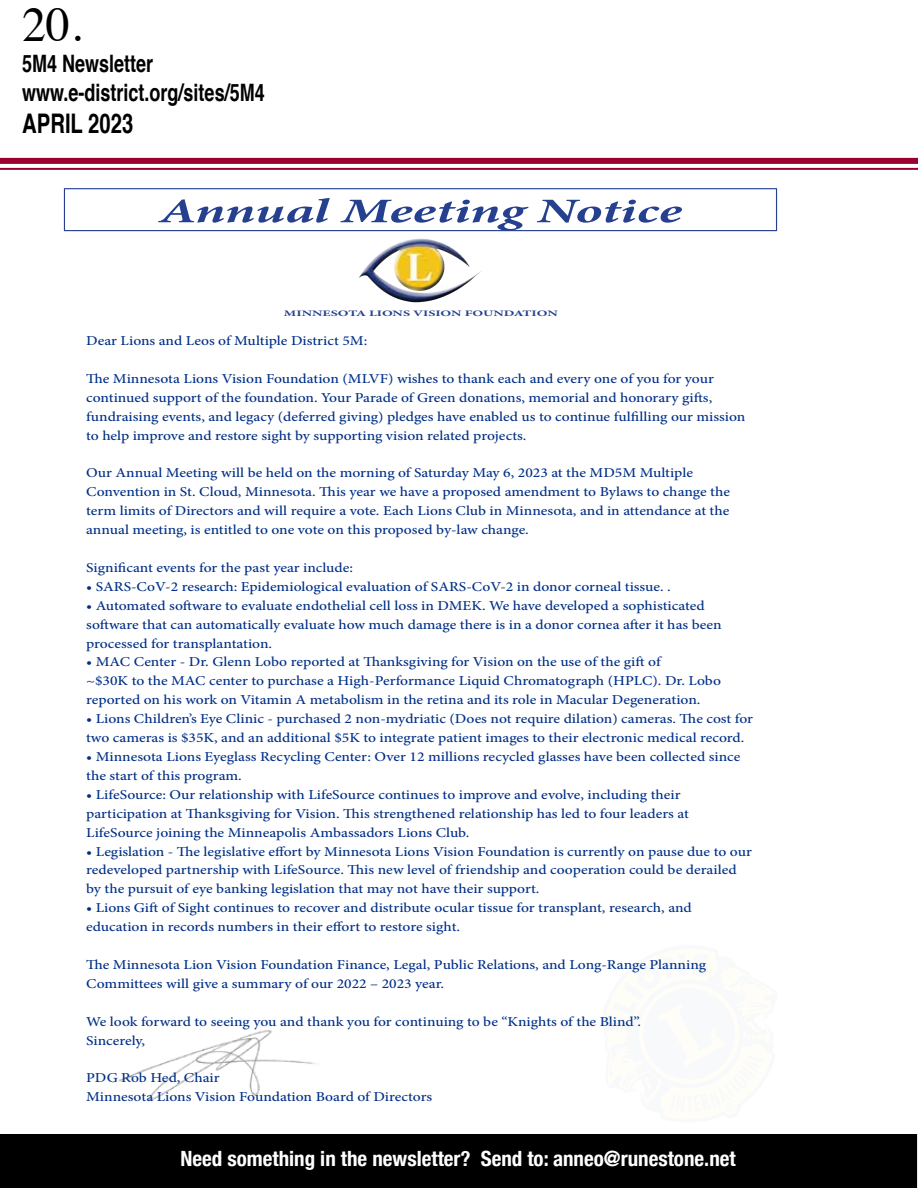
<style>
.page{position:relative;width:918px;height:1188px;background:#fff}
.page>*{position:absolute;margin:0;border:0;box-sizing:border-box;transform-origin:0 0}
.t1{font:48px "Times";color:#000}
.t2{font:italic 700 34.65px "Minion Pro";letter-spacing:-.005em;color:#25408f;scale:1.61 1}
.t3{font:700 27px "Helvetica";color:#000;scale:.75 1}
.t4{font:700 24px/28.8px "Helvetica";color:#000;scale:.75 1}
.t5{font:700 condensed 21px "Helvetica Neue";color:#fff}
.t6{font:500 13.65px/18.9px "Minion Pro";color:#002f87;scale:1.14 1}
.t7{font:700 8.4px "Minion Pro";color:#25408f;scale:1.68 1}
</style>
<div class="page">
<div style="left:0;top:158px;width:918px;height:6px;background:#98002e"></div>
<hr style="left:0;top:168px;width:918px;height:2px;background:#98002e">
<div style="left:0;top:1134px;width:917px;height:54px;background:#000"></div>
<img style="left:118px;top:1030px;width:198px;height:70px">
<div style="left:64px;top:188px;width:713px;height:43px;border:1px solid #25408f"></div>
<div style="left:357px;top:235px;width:128px;height:61px;background:#fff;opacity:.75"></div>
<div style="left:357px;top:245px;width:128px;height:61px;background:#000;opacity:.75"></div>
<h1 class="t1" style="left:22px;top:-20px;width:61px">20.</h1>
<h3 class="t4" style="left:22px;top:49px;width:325px">5M4 Newsletter www.e-district.org/sites/5M4</h3>
<h3 class="t3" style="left:22px;top:102px;width:150px">APRIL 2023</h3>
<h2 class="t2" style="left:159px;top:186px;width:326px">Annual Meeting Notice</h2>
<p class="t7" style="left:284px;top:307px;width:164px">MINNESOTA LIONS VISION FOUNDATION</p>
<p class="t6" style="left:86px;top:331px;width:248px">Dear Lions and Leos of Multiple District 5M:</p>
<p class="t6" style="left:86px;top:369px;width:580px">The Minnesota Lions Vision Foundation (MLVF) wishes to thank each and every one of you for your continued support of the foundation. Your Parade of Green donations, memorial and honorary gifts, fundraising events, and legacy (deferred giving) pledges have enabled us to continue fulfilling our mission to help improve and restore sight by supporting vision related projects.</p>
<p class="t6" style="left:86px;top:464px;width:566px">Our Annual Meeting will be held on the morning of Saturday May 6, 2023 at the MD5M Multiple Convention in St. Cloud, Minnesota. This year we have a proposed amendment to Bylaws to change the term limits of Directors and will require a vote. Each Lions Club in Minnesota, and in attendance at the annual meeting, is entitled to one vote on this proposed by-law change.</p>
<p class="t6" style="left:86px;top:558px;width:236px">Significant events for the past year include:</p>
<p class="t6" style="left:86px;top:577px;width:514px">• SARS-CoV-2 research: Epidemiological evaluation of SARS-CoV-2 in donor corneal tissue. .</p>
<p class="t6" style="left:86px;top:596px;width:559px">• Automated software to evaluate endothelial cell loss in DMEK. We have developed a sophisticated software that can automatically evaluate how much damage there is in a donor cornea after it has been processed for transplantation.</p>
<p class="t6" style="left:86px;top:653px;width:558px">• MAC Center - Dr. Glenn Lobo reported at Thanksgiving for Vision on the use of the gift of<br>~$30K to the MAC center to purchase a High-Performance Liquid Chromatograph (HPLC). Dr. Lobo reported on his work on Vitamin A metabolism in the retina and its role in Macular Degeneration.</p>
<p class="t6" style="left:86px;top:709px;width:587px">• Lions Children’s Eye Clinic - purchased 2 non-mydriatic (Does not require dilation) cameras. The cost for two cameras is $35K, and an additional $5K to integrate patient images to their electronic medical record.</p>
<p class="t6" style="left:86px;top:747px;width:575px">• Minnesota Lions Eyeglass Recycling Center: Over 12 millions recycled glasses have been collected since the start of this program.</p>
<p class="t6" style="left:86px;top:785px;width:530px">• LifeSource: Our relationship with LifeSource continues to improve and evolve, including their participation at Thanksgiving for Vision. This strengthened relationship has led to four leaders at<br>LifeSource joining the Minneapolis Ambassadors Lions Club.</p>
<p class="t6" style="left:86px;top:842px;width:585px">• Legislation - The legislative effort by Minnesota Lions Vision Foundation is currently on pause due to our redeveloped partnership with LifeSource. This new level of friendship and cooperation could be derailed by the pursuit of eye banking legislation that may not have their support.</p>
<p class="t6" style="left:86px;top:898px;width:533px">• Lions Gift of Sight continues to recover and distribute ocular tissue for transplant, research, and education in records numbers in their effort to restore sight.</p>
<p class="t6" style="left:86px;top:955px;width:545px">The Minnesota Lion Vision Foundation Finance, Legal, Public Relations, and Long-Range Planning<br>Committees will give a summary of our 2022 – 2023 year.</p>
<p class="t6" style="left:86px;top:1012px;width:488px">We look forward to seeing you and thank you for continuing to be “Knights of the Blind”.<br>Sincerely,</p>
<p class="t6" style="left:86px;top:1069px;width:305px">PDG Rob Hed, Chair<br>Minnesota Lions Vision Foundation Board of Directors</p>
<h3 class="t5" style="left:180px;top:1142px;width:557px">Need something in the newsletter? Send to: anneo@runestone.net</h3>
</div>
